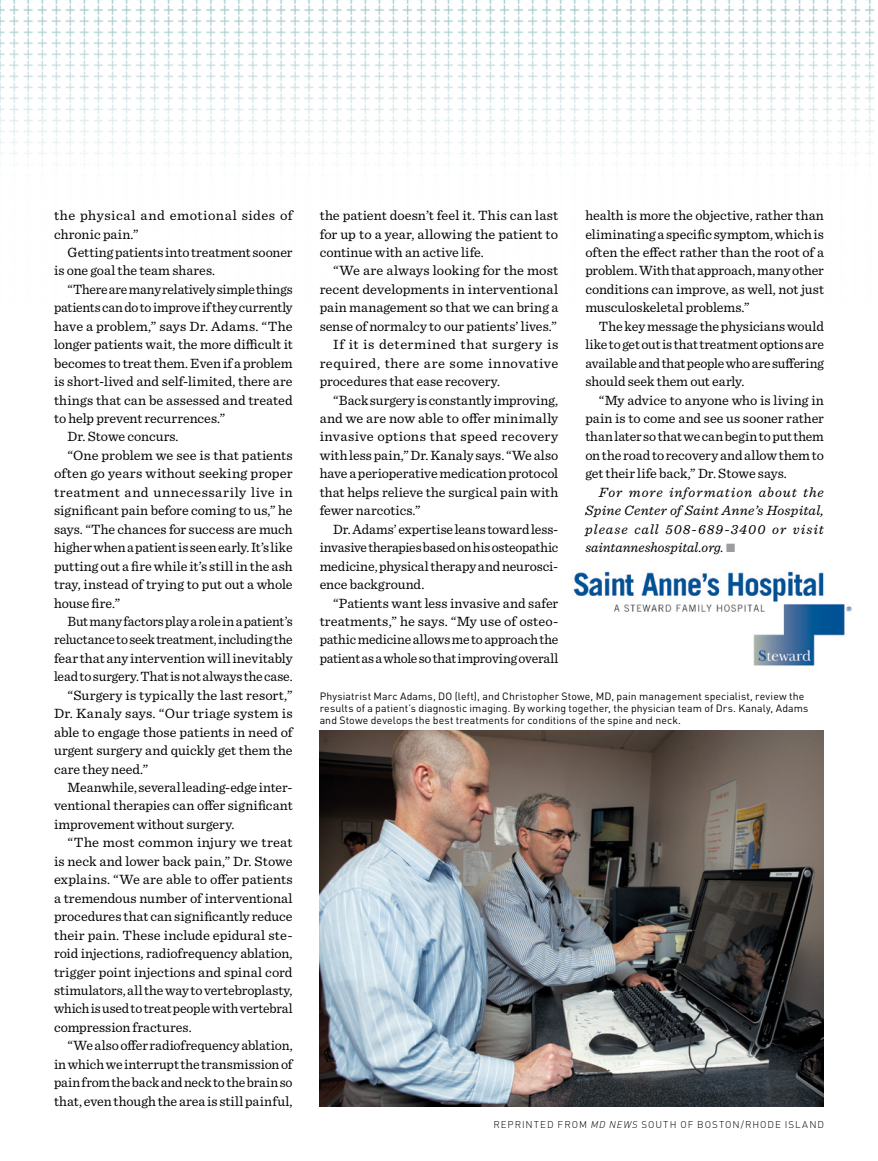
<style>
.page{position:relative;width:878px;height:1161px;background:#fff}
.page>*{position:absolute;margin:0;border:0;box-sizing:border-box;transform-origin:0 0}
.t1{font:14.1px/18.5px "Sentinel";color:#000;text-align:justify}
.t2{font:italic 14.1px/18.5px "Sentinel";letter-spacing:.035em;color:#000;text-align:justify}
.t3{font:14.1px/18.5px "Sentinel";letter-spacing:.03em;color:#000}
.t4{font:14.1px "Sentinel";letter-spacing:.02em;color:#000}
.t5{font:14.1px "Sentinel";letter-spacing:.025em;color:#000}
.t6{font:14.1px "Sentinel";letter-spacing:.035em;color:#000}
.t7{font:14.1px "Sentinel";letter-spacing:.04em;color:#000}
.t8{font:10.5px/12px "DIN Pro";letter-spacing:.01em;color:#000}
.t9{font:300 9.75px "DIN Pro";letter-spacing:.1em;color:#000}
.s1{color:#9b9da0}
.s2{font-family:"DIN";font-style:italic}
</style>
<div class="page">
<img style="left:0;top:0;width:875px;height:165px">
<img style="left:320px;top:730px;width:504px;height:377px">
<img style="left:573px;top:571px;width:279px;height:95px">
<p class="t3" style="left:54px;top:205px;width:240px">the physical and emotional sides of chronic pain.”</p>
<p class="t1" style="left:54px;top:242px;width:240px;text-indent:14px">Getting patients into treatment sooner is one goal the team shares.</p>
<p class="t1" style="left:68px;top:279px;width:226px">“There are many relatively simple things</p>
<p class="t1" style="left:54px;top:297px;width:240px">patients can do to improve if they currently</p>
<p class="t1" style="left:54px;top:316px;width:240px">have a problem,” says Dr. Adams. “The</p>
<p class="t1" style="left:54px;top:334px;width:240px">longer patients wait, the more difficult it</p>
<p class="t1" style="left:54px;top:353px;width:240px">becomes to treat them. Even if a problem</p>
<p class="t1" style="left:54px;top:371px;width:240px">is short-lived and self-limited, there are</p>
<p class="t1" style="left:54px;top:390px;width:240px">things that can be assessed and treated</p>
<p class="t1" style="left:54px;top:408px;width:173px">to help prevent recurrences.”</p>
<p class="t1" style="left:67px;top:427px;width:113px">Dr. Stowe concurs.</p>
<p class="t1" style="left:68px;top:445px;width:227px">“One problem we see is that patients</p>
<p class="t1" style="left:54px;top:464px;width:240px">often go years without seeking proper</p>
<p class="t6" style="left:54px;top:482px;width:240px">treatment and unnecessarily live in</p>
<p class="t1" style="left:54px;top:500px;width:240px">significant pain before coming to us,” he</p>
<p class="t1" style="left:54px;top:519px;width:240px">says. “The chances for success are much</p>
<p class="t1" style="left:54px;top:537px;width:240px">higher when a patient is seen early. It’s like</p>
<p class="t1" style="left:54px;top:556px;width:240px">putting out a fire while it’s still in the ash</p>
<p class="t1" style="left:54px;top:574px;width:240px">tray, instead of trying to put out a whole</p>
<p class="t1" style="left:54px;top:593px;width:68px">house fire.”</p>
<p class="t1" style="left:68px;top:611px;width:227px">But many factors play a role in a patient’s</p>
<p class="t1" style="left:54px;top:630px;width:240px">reluctance to seek treatment, including the</p>
<p class="t1" style="left:54px;top:648px;width:240px">fear that any intervention will inevitably</p>
<p class="t1" style="left:54px;top:666px;width:240px">lead to surgery. That is not always the case.</p>
<p class="t1" style="left:68px;top:685px;width:226px">“Surgery is typically the last resort,”</p>
<p class="t4" style="left:54px;top:703px;width:240px">Dr. Kanaly says. “Our triage system is</p>
<p class="t1" style="left:54px;top:722px;width:240px">able to engage those patients in need of</p>
<p class="t1" style="left:54px;top:740px;width:240px">urgent surgery and quickly get them the</p>
<p class="t1" style="left:54px;top:759px;width:96px">care they need.”</p>
<p class="t1" style="left:68px;top:777px;width:227px">Meanwhile, several leading-edge inter-</p>
<p class="t1" style="left:54px;top:796px;width:240px">ventional therapies can offer significant</p>
<p class="t1" style="left:54px;top:814px;width:182px">improvement without surgery.</p>
<p class="t1" style="left:68px;top:833px;width:226px">“The most common injury we treat</p>
<p class="t1" style="left:54px;top:851px;width:240px">is neck and lower back pain,” Dr. Stowe</p>
<p class="t1" style="left:54px;top:869px;width:240px">explains. “We are able to offer patients</p>
<p class="t1" style="left:54px;top:888px;width:240px">a tremendous number of interventional</p>
<p class="t1" style="left:54px;top:906px;width:240px">procedures that can significantly reduce</p>
<p class="t1" style="left:54px;top:925px;width:240px">their pain. These include epidural ste-</p>
<p class="t1" style="left:54px;top:943px;width:240px">roid injections, radiofrequency ablation,</p>
<p class="t1" style="left:54px;top:962px;width:240px">trigger point injections and spinal cord</p>
<p class="t1" style="left:54px;top:980px;width:240px">stimulators, all the way to vertebroplasty,</p>
<p class="t1" style="left:54px;top:999px;width:240px">which is used to treat people with vertebral</p>
<p class="t1" style="left:54px;top:1017px;width:139px">compression fractures.</p>
<p class="t1" style="left:68px;top:1035px;width:227px">“We also offer radiofrequency ablation,</p>
<p class="t1" style="left:54px;top:1054px;width:240px">in which we interrupt the transmission of</p>
<p class="t1" style="left:54px;top:1072px;width:240px">pain from the back and neck to the brain so</p>
<p class="t1" style="left:54px;top:1091px;width:240px">that, even though the area is still painful,</p>
<p class="t1" style="left:320px;top:205px;width:240px">the patient doesn’t feel it. This can last for up to a year, allowing the patient to continue with an active life.</p>
<p class="t1" style="left:333px;top:261px;width:227px">“We are always looking for the most</p>
<p class="t1" style="left:320px;top:279px;width:240px">recent developments in interventional</p>
<p class="t1" style="left:320px;top:297px;width:240px">pain management so that we can bring a</p>
<p class="t1" style="left:320px;top:316px;width:239px">sense of normalcy to our patients’ lives.”</p>
<p class="t7" style="left:333px;top:334px;width:227px">If it is determined that surgery is</p>
<p class="t3" style="left:319px;top:353px;width:240px">required, there are some innovative</p>
<p class="t1" style="left:320px;top:371px;width:182px">procedures that ease recovery.</p>
<p class="t1" style="left:333px;top:390px;width:226px">“Back surgery is constantly improving,</p>
<p class="t1" style="left:320px;top:408px;width:240px">and we are now able to offer minimally</p>
<p class="t5" style="left:320px;top:426px;width:240px">invasive options that speed recovery</p>
<p class="t1" style="left:320px;top:445px;width:240px">with less pain,” Dr. Kanaly says. “We also</p>
<p class="t1" style="left:320px;top:464px;width:240px">have a perioperative medication protocol</p>
<p class="t1" style="left:320px;top:482px;width:240px">that helps relieve the surgical pain with</p>
<p class="t1" style="left:320px;top:500px;width:102px">fewer narcotics.”</p>
<p class="t1" style="left:333px;top:519px;width:227px">Dr. Adams’ expertise leans toward less-</p>
<p class="t1" style="left:320px;top:537px;width:240px">invasive therapies based on his osteopathic</p>
<p class="t1" style="left:320px;top:556px;width:240px">medicine, physical therapy and neurosci-</p>
<p class="t1" style="left:320px;top:574px;width:106px">ence background.</p>
<p class="t1" style="left:333px;top:593px;width:226px">“Patients want less invasive and safer</p>
<p class="t1" style="left:320px;top:611px;width:240px">treatments,” he says. “My use of osteo-</p>
<p class="t1" style="left:320px;top:630px;width:240px">pathic medicine allows me to approach the</p>
<p class="t1" style="left:320px;top:648px;width:240px">patient as a whole so that improving overall</p>
<p class="t1" style="left:585px;top:205px;width:240px">health is more the objective, rather than eliminating a specific symptom, which is often the effect rather than the root of a problem. With that approach, many other conditions can improve, as well, not just musculoskeletal problems.”</p>
<p class="t1" style="left:585px;top:316px;width:240px;text-indent:14px">The key message the physicians would like to get out is that treatment options are available and that people who are suffering should seek them out early.</p>
<p class="t1" style="left:585px;top:390px;width:240px;text-indent:14px">“My advice to anyone who is living in pain is to come and see us sooner rather than later so that we can begin to put them on the road to recovery and allow them to get their life back,” Dr. Stowe says.</p>
<p class="t2" style="left:585px;top:482px;width:240px;text-indent:14px">For more information about the Spine Center of Saint Anne’s Hospital, please call 508-689-3400 or visit saintanneshospital.org. <span class="s1">■</span></p>
<p class="t8" style="left:320px;top:689px;width:490px">Physiatrist Marc Adams, DO (left), and Christopher Stowe, MD, pain management specialist, review the results of a patient’s diagnostic imaging. By working together, the physician team of Drs. Kanaly, Adams and Stowe develops the best treatments for conditions of the spine and neck.</p>
<p class="t9" style="left:493px;top:1118px;width:332px">REPRINTED FROM <span class="s2">MD NEWS</span> SOUTH OF BOSTON/RHODE ISLAND</p>
</div>
